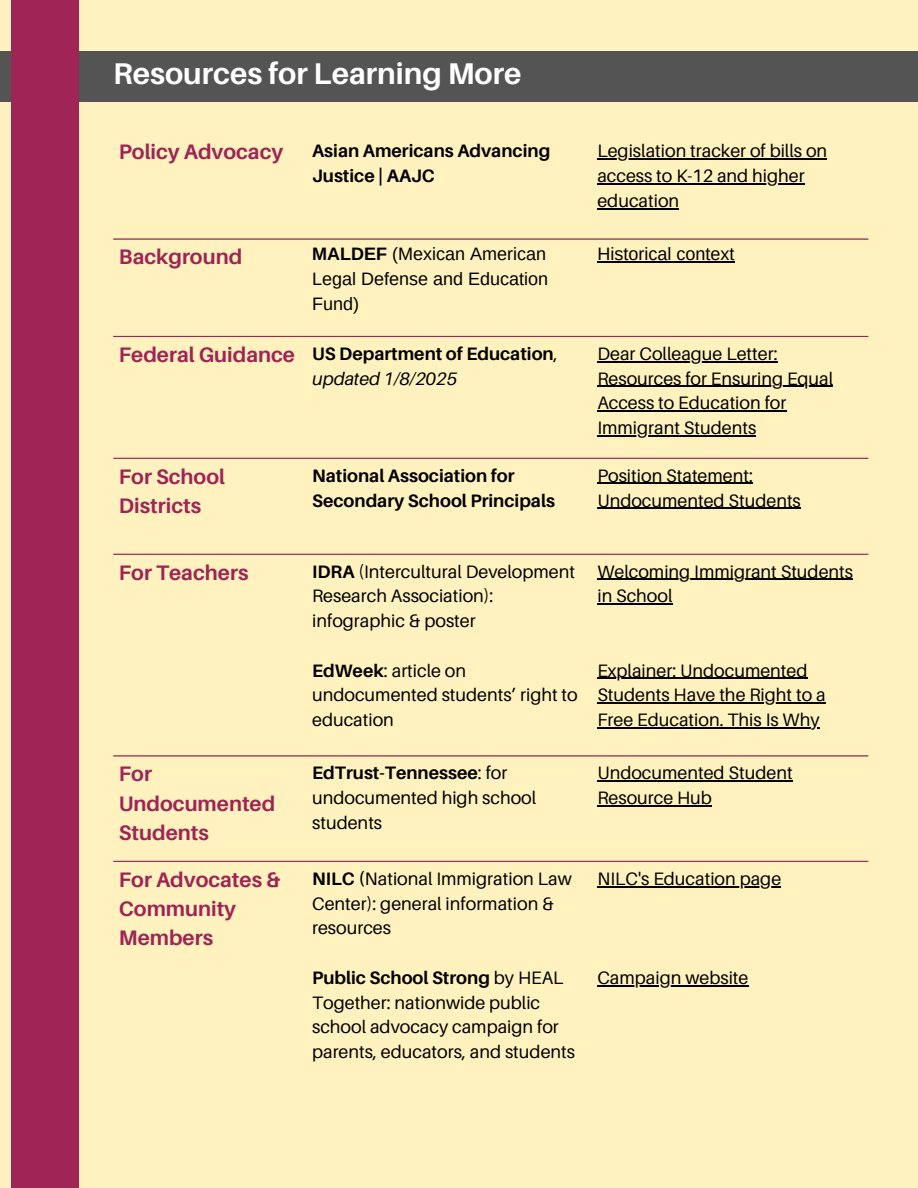
<style>
.page{position:relative;width:918px;height:1188px;background:#fff2be}
.page>*{position:absolute;margin:0;border:0;box-sizing:border-box;transform-origin:0 0}
.t1{font:700 30px "Aileron";color:#fff}
.t2{font:700 21px/29.2px "Aileron";color:#9e2556}
.t3{font:18px/24.8px "Aileron";color:#000}
.t4{font:700 18px/24.8px "Aileron";color:#000}
.t5{font:18px/24.8px "Arimo";color:#000;text-align:justify}
.s1{font-weight:700}
.s2{font-weight:400}
.s3{font-weight:400;font-style:italic}
</style>
<div class="page">
<div style="left:0;top:51px;width:918px;height:50px;background:#545454"></div>
<div style="left:11px;top:0;width:67px;height:1188px;background:#9e2556"></div>
<hr style="left:597px;top:159px;width:230px;height:1px;background:#000">
<hr style="left:597px;top:183px;width:208px;height:1px;background:#000">
<hr style="left:597px;top:208px;width:82px;height:1px;background:#000">
<hr style="left:597px;top:261px;width:137px;height:2px;background:#000">
<hr style="left:597px;top:361px;width:181px;height:1px;background:#000">
<hr style="left:597px;top:386px;width:236px;height:1px;background:#000">
<hr style="left:597px;top:411px;width:189px;height:1px;background:#000">
<hr style="left:597px;top:435px;width:159px;height:1px;background:#000">
<hr style="left:597px;top:483px;width:156px;height:1px;background:#000">
<hr style="left:597px;top:508px;width:204px;height:1px;background:#000">
<hr style="left:597px;top:579px;width:256px;height:1px;background:#000">
<hr style="left:597px;top:604px;width:76px;height:1px;background:#000">
<hr style="left:597px;top:678px;width:211px;height:1px;background:#000">
<hr style="left:597px;top:703px;width:229px;height:1px;background:#000">
<hr style="left:597px;top:727px;width:223px;height:1px;background:#000">
<hr style="left:597px;top:781px;width:196px;height:1px;background:#000">
<hr style="left:597px;top:805px;width:115px;height:1px;background:#000">
<hr style="left:597px;top:886px;width:184px;height:1px;background:#000">
<hr style="left:597px;top:985px;width:151px;height:1px;background:#000">
<hr style="left:113px;top:238px;width:755px;height:2px;background:#9e2556">
<hr style="left:113px;top:336px;width:755px;height:1px;background:#9e2556">
<hr style="left:113px;top:458px;width:755px;height:1px;background:#9e2556">
<hr style="left:113px;top:554px;width:755px;height:1px;background:#9e2556">
<hr style="left:113px;top:755px;width:755px;height:2px;background:#9e2556">
<hr style="left:113px;top:861px;width:755px;height:1px;background:#9e2556">
<h1 class="t1" style="left:113px;top:54px;width:410px">Resources for Learning More</h1>
<h1 class="t2" style="left:119px;top:137px;width:166px">Policy Advocacy</h1>
<p class="t4" style="left:312px;top:138px;width:240px">Asian Americans Advancing<br>Justice | AAJC</p>
<p class="t3" style="left:597px;top:138px;width:231px">Legislation tracker of bills on</p>
<p class="t3" style="left:597px;top:163px;width:209px">access to K-12 and higher education</p>
<p class="t2" style="left:119px;top:242px;width:125px">Background</p>
<p class="t5" style="left:312px;top:242px;width:238px"><span class="s1">MALDEF</span> (Mexican American Legal Defense and Education Fund)</p>
<p class="t5" style="left:597px;top:242px;width:138px">Historical context</p>
<p class="t2" style="left:119px;top:340px;width:178px">Federal Guidance</p>
<p class="t4" style="left:312px;top:341px;width:247px">US Department of Education<span class="s2">, </span><span class="s3">updated 1/8/2025</span></p>
<p class="t3" style="left:597px;top:341px;width:182px">Dear Colleague Letter:</p>
<p class="t3" style="left:597px;top:366px;width:237px">Resources for Ensuring Equal<br>Access to Education for</p>
<p class="t3" style="left:597px;top:415px;width:160px">Immigrant Students</p>
<p class="t2" style="left:119px;top:461px;width:108px">For School<br>Districts</p>
<p class="t4" style="left:312px;top:463px;width:244px">National Association for<br>Secondary School Principals</p>
<p class="t3" style="left:597px;top:463px;width:205px">Position Statement:<br>Undocumented Students</p>
<p class="t2" style="left:119px;top:557px;width:131px">For Teachers</p>
<p class="t3" style="left:312px;top:559px;width:264px"><span class="s1">IDRA</span> (Intercultural Development<br>Research Association): infographic &amp; poster</p>
<p class="t3" style="left:312px;top:658px;width:267px"><span class="s1">EdWeek</span>: article on undocumented students’ right to education</p>
<p class="t3" style="left:597px;top:559px;width:257px">Welcoming Immigrant Students in School</p>
<p class="t3" style="left:597px;top:658px;width:212px">Explainer: Undocumented</p>
<p class="t3" style="left:597px;top:682px;width:230px">Students Have the Right to a</p>
<p class="t3" style="left:597px;top:707px;width:224px">Free Education. This Is Why</p>
<p class="t2" style="left:119px;top:759px;width:158px">For<br>Undocumented<br>Students</p>
<p class="t3" style="left:312px;top:760px;width:226px"><span class="s1">EdTrust-Tennessee</span>: for undocumented high school students</p>
<p class="t3" style="left:597px;top:760px;width:197px">Undocumented Student<br>Resource Hub</p>
<p class="t2" style="left:119px;top:864px;width:163px">For Advocates &amp;</p>
<p class="t2" style="left:119px;top:894px;width:119px">Community<br>Members</p>
<p class="t3" style="left:312px;top:866px;width:261px"><span class="s1">NILC (</span>National Immigration Law<br>Center): general information &amp; resources</p>
<p class="t3" style="left:312px;top:965px;width:264px"><span class="s1">Public School Strong</span> by HEAL<br>Together: nationwide public school advocacy campaign for parents, educators, and students</p>
<p class="t3" style="left:597px;top:866px;width:185px">NILC's Education page</p>
<p class="t3" style="left:597px;top:965px;width:153px">Campaign website</p>
</div>
